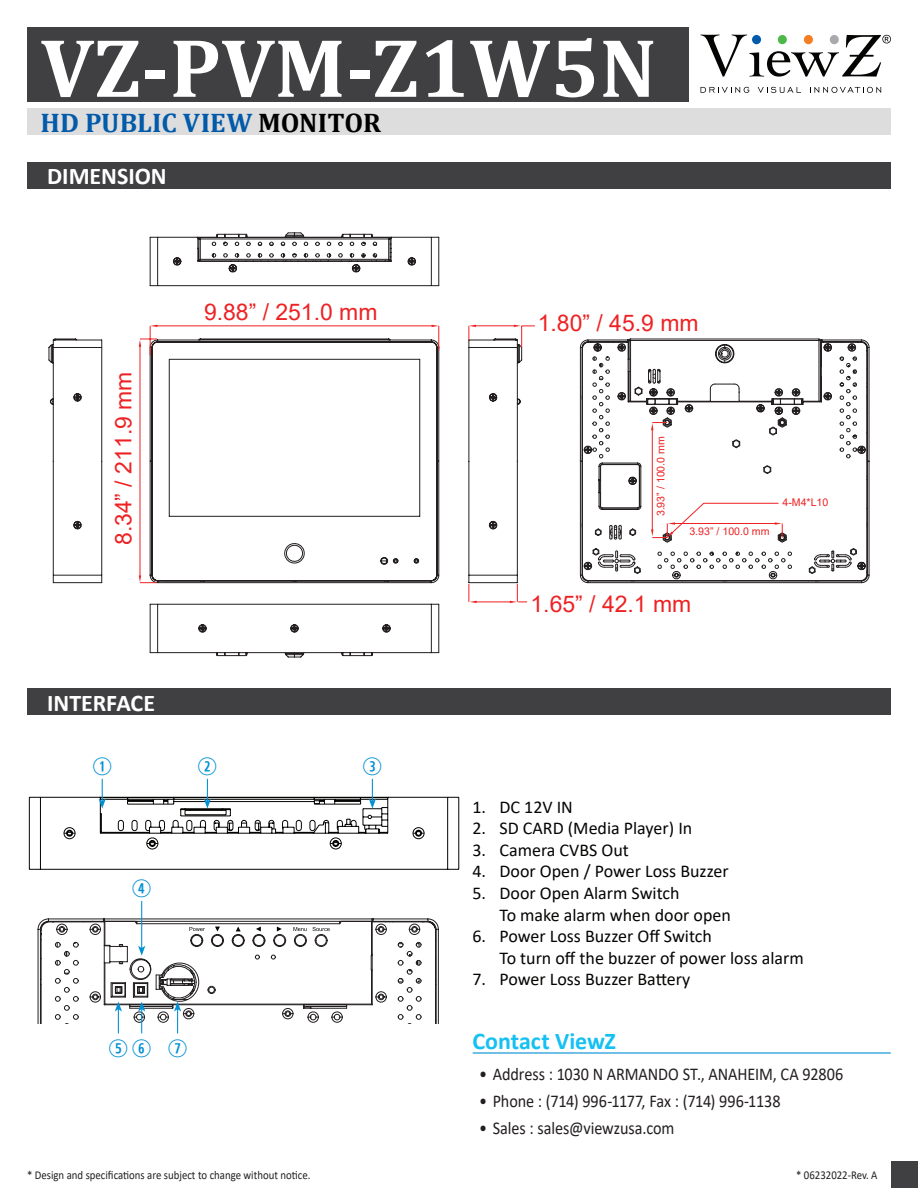
<style>
.page{position:relative;width:918px;height:1188px;background:#fff}
.page>*{position:absolute;margin:0;border:0;box-sizing:border-box;transform-origin:0 0}
.t1{font:700 84px "Cambria";color:#fff}
.t2{font:700 27px "Cambria";color:#015aaa}
.t3{font:700 24px "Calibri";color:#fff}
.t4{font:700 24px "Calibri";letter-spacing:-.005em;color:#15c0f2}
.t5{font:24px "Combi Numerals";color:#0091d4}
.t6{font:22.95px "Arial";color:#ee2123}
.t7{font:18px/21.6px "Calibri";color:#040503}
.t8{font:18px "Calibri";letter-spacing:-.005em;color:#231f20;scale:.9 1}
.t9{font:12px "Calibri";color:#231f20;scale:.9 1}
.t10{font:10.65px "Arial";color:#ee2123}
.s1{color:#000}
</style>
<div class="page">
<div style="left:27px;top:108px;width:864px;height:27px;background:#ddd"></div>
<div style="left:891px;top:1161px;width:27px;height:27px;background:#404042"></div>
<svg style="left:701px;top:35px;width:190px;height:42px"></svg>
<svg style="left:701px;top:87px;width:48px;height:6px"></svg>
<svg style="left:758px;top:87px;width:43px;height:6px"></svg>
<svg style="left:810px;top:87px;width:71px;height:6px"></svg>
<div style="left:27px;top:27px;width:661px;height:74px;background:#404042"></div>
<svg style="left:150px;top:236px;width:289px;height:50px"></svg>
<svg style="left:173px;top:233px;width:243px;height:424px"></svg>
<svg style="left:49px;top:339px;width:390px;height:317px"></svg>
<svg style="left:53px;top:339px;width:87px;height:244px"></svg>
<svg style="left:779px;top:339px;width:90px;height:244px"></svg>
<svg style="left:140px;top:326px;width:639px;height:276px"></svg>
<svg style="left:470px;top:601px;width:7px;height:2px"></svg>
<svg style="left:510px;top:601px;width:7px;height:2px"></svg>
<hr style="left:474px;top:326px;width:41px;height:1px;background:#ee2123">
<svg style="left:775px;top:522px;width:8px;height:16px"></svg>
<svg style="left:651px;top:522px;width:24px;height:16px"></svg>
<svg style="left:651px;top:422px;width:16px;height:8px"></svg>
<svg style="left:469px;top:325px;width:7px;height:2px"></svg>
<svg style="left:514px;top:325px;width:7px;height:2px"></svg>
<svg style="left:150px;top:325px;width:7px;height:2px"></svg>
<svg style="left:432px;top:325px;width:7px;height:2px"></svg>
<svg style="left:139px;top:340px;width:2px;height:7px"></svg>
<svg style="left:139px;top:575px;width:18px;height:8px"></svg>
<div style="left:27px;top:162px;width:864px;height:27px;background:#404042"></div>
<div style="left:27px;top:688px;width:864px;height:28px;background:#404042"></div>
<svg style="left:29px;top:779px;width:430px;height:91px"></svg>
<hr style="left:141px;top:901px;width:1px;height:47px;background:#0091d4">
<svg style="left:37px;top:918px;width:402px;height:115px"></svg>
<hr style="left:473px;top:1052px;width:417px;height:2px;background:#008fd4">
<p class="t1" style="left:40px;top:9px;width:618px">VZ-PVM-Z1W5N</p>
<p class="t2" style="left:40px;top:104px;width:342px">HD PUBLIC VIEW <span class="s1">MONITOR</span></p>
<p class="t3" style="left:47px;top:160px;width:121px">DIMENSION</p>
<p class="t6" style="left:108px;top:545px;width:175px;rotate:-90deg">8.34” / 211.9 mm</p>
<p class="t6" style="left:204px;top:297px;width:175px">9.88” / 251.0 mm</p>
<p class="t3" style="left:47px;top:686px;width:109px">INTERFACE</p>
<p class="t5" style="left:92px;top:757px;width:21px">Q</p>
<p class="t5" style="left:198px;top:757px;width:21px">W</p>
<p class="t5" style="left:363px;top:757px;width:21px">E</p>
<p class="t5" style="left:132px;top:879px;width:21px">R</p>
<p class="t5" style="left:109px;top:1039px;width:45px">TY</p>
<p class="t5" style="left:168px;top:1039px;width:21px">U</p>
<p class="t6" style="left:538px;top:308px;width:162px">1.80” / 45.9 mm</p>
<p class="t10" style="left:653px;top:516px;width:82px;rotate:-90deg">3.93” / 100.0 mm</p>
<p class="t10" style="left:689px;top:524px;width:82px">3.93” / 100.0 mm</p>
<p class="t10" style="left:782px;top:495px;width:47px">4-M4*L10</p>
<p class="t6" style="left:531px;top:588px;width:162px">1.65” / 42.1 mm</p>
<p class="t7" style="left:472px;top:795px;width:102px">1. DC 12V IN</p>
<p class="t7" style="left:472px;top:817px;width:221px">2. SD CARD (Media Player) In</p>
<p class="t7" style="left:472px;top:838px;width:158px">3. Camera CVBS Out</p>
<p class="t7" style="left:472px;top:860px;width:258px">4. Door Open / Power Loss Buzzer</p>
<p class="t7" style="left:500px;top:882px;width:233px;text-indent:-27px">5. Door Open Alarm Switch<br>To make alarm when door open</p>
<p class="t7" style="left:500px;top:925px;width:306px;text-indent:-27px">6. Power Loss Buzzer Off Switch<br>To turn off the buzzer of power loss alarm</p>
<p class="t7" style="left:472px;top:968px;width:219px">7. Power Loss Buzzer Battery</p>
<p class="t4" style="left:472px;top:1024px;width:145px">Contact ViewZ</p>
<p class="t8" style="left:479px;top:1062px;width:406px">• Address : 1030 N ARMANDO ST., ANAHEIM, CA 92806</p>
<p class="t8" style="left:479px;top:1089px;width:336px">• Phone : (714) 996-1177, Fax : (714) 996-1138</p>
<p class="t8" style="left:479px;top:1116px;width:219px">• Sales : sales@viewzusa.com</p>
<p class="t9" style="left:27px;top:1167px;width:317px">* Design and specifications are subject to change without notice.</p>
<p class="t9" style="left:796px;top:1167px;width:92px">* 06232022-Rev. A</p>
</div>
